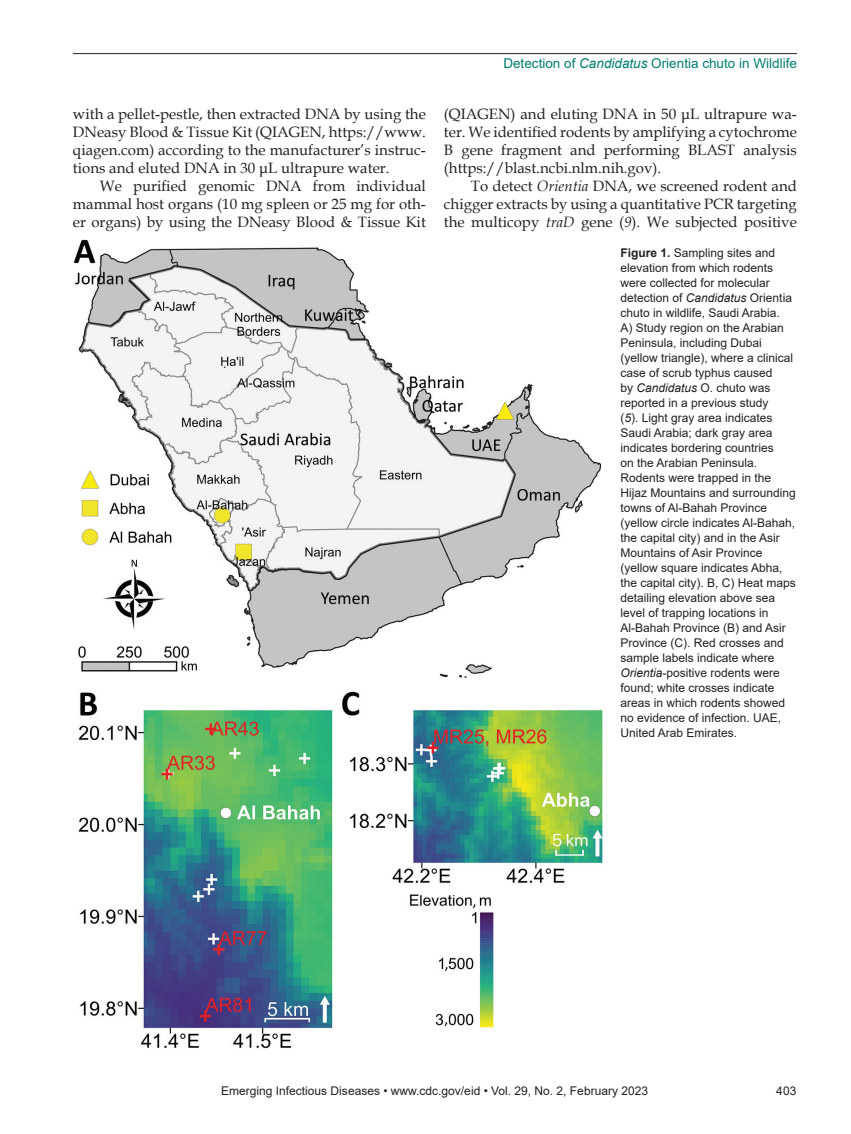
<style>
.page{position:relative;width:851px;height:1134px;background:#fff}
.page>*{position:absolute;margin:0;border:0;box-sizing:border-box;transform-origin:0 0}
.Body_Text{font:15px/18px "Book Antiqua";color:#231f20;text-align:justify}
.Running_Head{font:13.5px "Arial";color:#007d70}
.Figure_Legend{font:12px/15px "Arial";color:#231f20}
.s1{font-style:italic}
.s2{font-weight:700}
</style>
<div class="page">
<hr style="left:73px;top:53px;width:723px;height:1px;background:#231f20">
<img style="left:73px;top:239px;width:530px;height:810px">
<p class="Body_Text" style="left:73px;top:104px;width:354px">with a pellet-pestle, then extracted DNA by using the DNeasy Blood &amp; Tissue Kit (QIAGEN, https://www. qiagen.com) according to the manufacturer’s instruc&shy;tions and eluted DNA in 30 μL ultrapure water.</p>
<p class="Body_Text" style="left:73px;top:176px;width:354px;text-indent:27px">We purified genomic DNA from individual mammal host organs (10 mg spleen or 25 mg for oth&shy;er organs) by using the DNeasy Blood &amp; Tissue Kit</p>
<p class="Running_Head" style="left:503px;top:54px;width:295px">Detection of <span class="s1">Candidatus</span> Orientia chuto in Wildlife</p>
<p class="Body_Text" style="left:444px;top:104px;width:354px">(QIAGEN) and eluting DNA in 50 μL ultrapure wa&shy;ter. We identified rodents by amplifying a cytochrome B gene fragment and performing BLAST analysis (https://blast.ncbi.nlm.nih.gov).</p>
<p class="Body_Text" style="left:444px;top:176px;width:354px;text-indent:27px">To detect <span class="s1">Orientia</span> DNA, we screened rodent and chigger extracts by using a quantitative PCR targeting the multicopy <span class="s1">traD</span> gene (<span class="s1">9</span>). We subjected positive</p>
<p class="Figure_Legend" style="left:620px;top:245px;width:177px"><span class="s2">Figure 1.</span> Sampling sites and elevation from which rodents were collected for molecular detection of <span class="s1">Candidatus</span> Orientia chuto in wildlife, Saudi Arabia.<br>A) Study region on the Arabian<br>Peninsula, including Dubai (yellow triangle), where a clinical case of scrub typhus caused<br>by <span class="s1">Candidatus</span> O. chuto was reported in a previous study<br>(<span class="s1">5</span>). Light gray area indicates<br>Saudi Arabia; dark gray area indicates bordering countries<br>on the Arabian Peninsula.<br>Rodents were trapped in the<br>Hijaz Mountains and surrounding towns of Al-Bahah Province (yellow circle indicates Al-Bahah, the capital city) and in the Asir<br>Mountains of Asir Province (yellow square indicates Abha, the capital city). B, C) Heat maps detailing elevation above sea level of trapping locations in<br>Al-Bahah Province (B) and Asir<br>Province (C). Red crosses and sample labels indicate where<br><span class="s1">Orientia</span>-positive rodents were found; white crosses indicate areas in which rodents showed no evidence of infection. UAE,<br>United Arab Emirates.</p>
<p class="Figure_Legend" style="left:221px;top:1084px;width:428px">Emerging Infectious Diseases • www.cdc.gov/eid • Vol. 29, No. 2, February 2023</p>
<p class="Figure_Legend" style="left:776px;top:1084px;width:22px">403</p>
</div>
